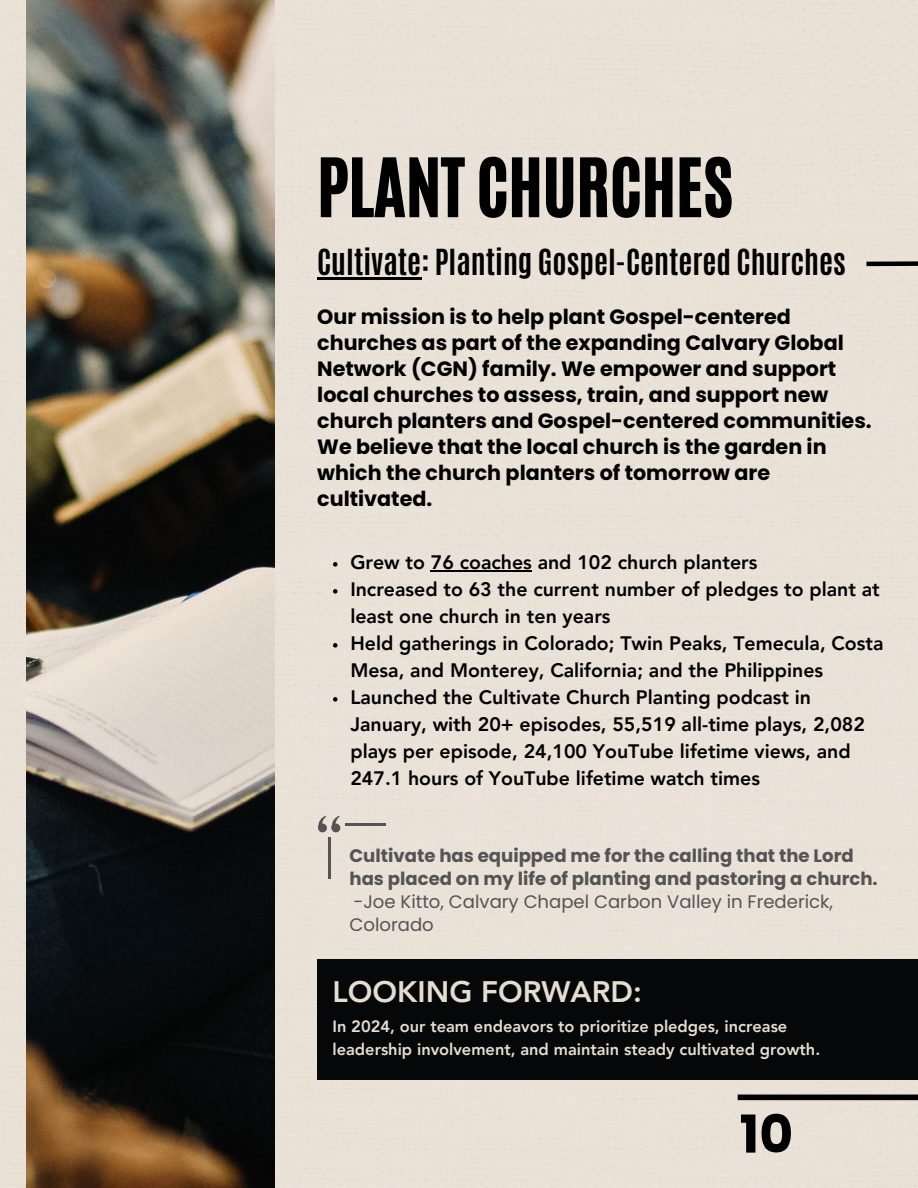
<style>
.page{position:relative;width:918px;height:1188px;background:#eae2d7}
.page>*{position:absolute;margin:0;border:0;box-sizing:border-box;transform-origin:0 0}
.t1{font:67.8px "CA Generated";color:#000}
.t2{font:700 52.2px "Poppins";color:#000}
.t3{font:700 30px "Antonio";color:#000}
.t4{font:800 29.7px "Avenir LT Pro";color:#e6ddd2}
.t5{font:700 20.7px/25.8px "Poppins";color:#000}
.t6{font:800 19.5px/27px "Avenir LT Pro";color:#000}
.t7{font:700 18.15px/23.1px "Poppins";color:#545454}
.t8{font:800 16.35px/22.5px "Avenir LT Pro";color:#e6ddd2}
.s1{font-weight:400}
</style>
<div class="page">
<img style="left:26px;top:0;width:249px;height:1188px">
<div style="left:738px;top:1095px;width:180px;height:5px;background:#000"></div>
<hr style="left:317px;top:277px;width:104px;height:2px;background:#000">
<svg style="left:333px;top:562px;width:5px;height:5px"></svg>
<hr style="left:431px;top:570px;width:101px;height:1px;background:#000">
<svg style="left:333px;top:589px;width:5px;height:5px"></svg>
<svg style="left:333px;top:643px;width:5px;height:5px"></svg>
<svg style="left:333px;top:697px;width:5px;height:5px"></svg>
<div style="left:317px;top:959px;width:601px;height:120px;background:#050708"></div>
<svg style="left:317px;top:816px;width:23px;height:15px"></svg>
<hr style="left:328px;top:837px;width:2px;height:41px;background:#545454">
<hr style="left:345px;top:823px;width:41px;height:2px;background:#545454">
<svg style="left:862px;top:257px;width:56px;height:11px"></svg>
<p class="t1" style="left:317px;top:139px;width:417px">PLANT CHURCHES</p>
<p class="t3" style="left:317px;top:241px;width:530px">Cultivate: Planting Gospel-Centered Churches</p>
<p class="t5" style="left:317px;top:304px;width:556px">Our mission is to help plant Gospel-centered churches as part of the expanding Calvary Global Network (CGN) family. We empower and support local churches to assess, train, and support new church planters and Gospel-centered communities.<br>We believe that the local church is the garden in which the church planters of tomorrow are cultivated.</p>
<p class="t6" style="left:350px;top:550px;width:409px">Grew to 76 coaches and 102 church planters</p>
<p class="t6" style="left:350px;top:577px;width:531px">Increased to 63 the current number of pledges to plant at least one church in ten years</p>
<p class="t6" style="left:350px;top:631px;width:535px">Held gatherings in Colorado; Twin Peaks, Temecula, Costa<br>Mesa, and Monterey, California; and the Philippines</p>
<p class="t6" style="left:350px;top:685px;width:516px">Launched the Cultivate Church Planting podcast in January, with 20+ episodes, 55,519 all-time plays, 2,082 plays per episode, 24,100 YouTube lifetime views, and 247.1 hours of YouTube lifetime watch times</p>
<p class="t7" style="left:350px;top:844px;width:530px">Cultivate has equipped me for the calling that the Lord has placed on my life of planting and pastoring a church. <span class="s1">-Joe Kitto, Calvary Chapel Carbon Valley in Frederick, Colorado</span></p>
<p class="t4" style="left:333px;top:979px;width:311px">LOOKING FORWARD:</p>
<p class="t8" style="left:333px;top:1017px;width:489px">In 2024, our team endeavors to prioritize pledges, increase leadership involvement, and maintain steady cultivated growth.</p>
<p class="t2" style="left:740px;top:1098px;width:55px">10</p>
</div>
